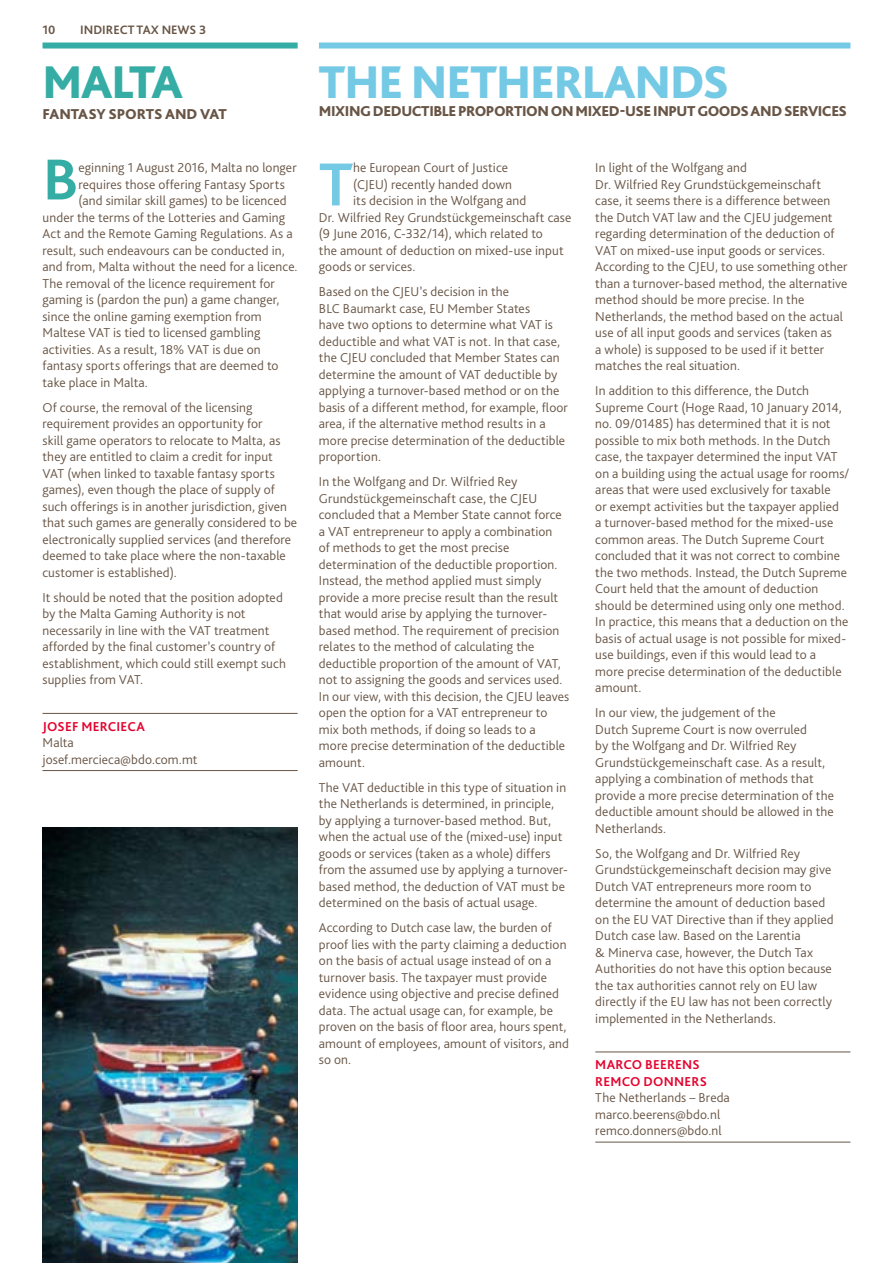
<style>
.page{position:relative;width:893px;height:1263px;background:#fff}
.page>*{position:absolute;margin:0;border:0;box-sizing:border-box;transform-origin:0 0}
.t1{font:700 63.6px "Bliss Pro";color:#74c9e5}
.t2{font:700 60.45px "Bliss Pro";color:#35aca4;scale:1.05 1}
.t3{font:800 48px "Bliss Pro";letter-spacing:-.025em;color:#74c9e5}
.t4{font:800 48px "Bliss Pro";letter-spacing:-.06em;color:#35aca4}
.t5{font:800 15px "Bliss Pro";letter-spacing:-.03em;color:#685546}
.t6{font:300 13.5px/16.5px "Bliss Pro";letter-spacing:.01em;color:#685546}
.t7{font:700 13.5px/16.5px "Bliss Pro";letter-spacing:.02em;color:#e4032e}
.t8{font:700 12.75px "Bliss Pro";color:#685546}
</style>
<div class="page">
<div style="left:43px;top:43px;width:255px;height:6px;background:#35aca4"></div>
<hr style="left:43px;top:713px;width:255px;height:1px;background:#685546">
<hr style="left:43px;top:770px;width:255px;height:1px;background:#685546">
<div style="left:319px;top:43px;width:531px;height:6px;background:#74c9e5"></div>
<hr style="left:595px;top:1051px;width:255px;height:1px;background:#685546">
<hr style="left:595px;top:1142px;width:255px;height:1px;background:#685546">
<img style="left:43px;top:828px;width:255px;height:435px">
<p class="t8" style="left:43px;top:22px;width:14px">10</p>
<p class="t8" style="left:80px;top:22px;width:128px">INDIRECT TAX NEWS 3</p>
<h3 class="t4" style="left:43px;top:52px;width:142px">MALTA</h3>
<p class="t5" style="left:43px;top:105px;width:186px">FANTASY SPORTS AND VAT</p>
<h2 class="t2" style="left:43px;top:142px;width:36px">B</h2>
<p class="t6" style="left:79px;top:159px;width:220px">eginning 1 August 2016, Malta no longer</p>
<p class="t6" style="left:79px;top:176px;width:208px">requires those offering Fantasy Sports</p>
<p class="t6" style="left:79px;top:192px;width:209px">(and similar skill games) to be licenced</p>
<p class="t6" style="left:43px;top:209px;width:244px">under the terms of the Lotteries and Gaming</p>
<p class="t6" style="left:43px;top:225px;width:252px">Act and the Remote Gaming Regulations. As a</p>
<p class="t6" style="left:43px;top:242px;width:244px">result, such endeavours can be conducted in,</p>
<p class="t6" style="left:43px;top:258px;width:257px">and from, Malta without the need for a licence.</p>
<p class="t6" style="left:43px;top:275px;width:234px">The removal of the licence requirement for</p>
<p class="t6" style="left:43px;top:291px;width:238px">gaming is (pardon the pun) a game changer,</p>
<p class="t6" style="left:43px;top:308px;width:221px">since the online gaming exemption from</p>
<p class="t6" style="left:43px;top:324px;width:219px">Maltese VAT is tied to licensed gambling</p>
<p class="t6" style="left:43px;top:341px;width:220px">activities. As a result, 18% VAT is due on</p>
<p class="t6" style="left:43px;top:357px;width:238px">fantasy sports offerings that are deemed to</p>
<p class="t6" style="left:43px;top:374px;width:107px">take place in Malta.</p>
<p class="t6" style="left:43px;top:399px;width:256px">Of course, the removal of the licensing requirement provides an opportunity for<br>skill game operators to relocate to Malta, as they are entitled to claim a credit for input VAT (when linked to taxable fantasy sports games), even though the place of supply of such offerings is in another jurisdiction, given that such games are generally considered to be electronically supplied services (and therefore deemed to take place where the non-taxable customer is established).</p>
<p class="t6" style="left:43px;top:589px;width:245px">It should be noted that the position adopted by the Malta Gaming Authority is not necessarily in line with the VAT treatment afforded by the final customer’s country of establishment, which could still exempt such supplies from VAT.</p>
<p class="t7" style="left:43px;top:718px;width:104px">JOSEF MERCIECA</p>
<p class="t6" style="left:43px;top:734px;width:157px">Malta josef.mercieca@bdo.com.mt</p>
<h3 class="t3" style="left:319px;top:52px;width:412px">THE NETHERLANDS</h3>
<p class="t5" style="left:319px;top:102px;width:530px">MIXING DEDUCTIBLE PROPORTION ON MIXED-USE INPUT GOODS AND SERVICES</p>
<h1 class="t1" style="left:319px;top:145px;width:36px">T</h1>
<p class="t6" style="left:353px;top:159px;width:157px">he European Court of Justice</p>
<p class="t6" style="left:353px;top:176px;width:161px">(CJEU) recently handed down</p>
<p class="t6" style="left:353px;top:192px;width:175px">its decision in the Wolfgang and</p>
<p class="t6" style="left:319px;top:209px;width:254px">Dr. Wilfried Rey Grundstückgemeinschaft case</p>
<p class="t6" style="left:319px;top:225px;width:225px">(9 June 2016, C-332/14), which related to</p>
<p class="t6" style="left:319px;top:242px;width:246px">the amount of deduction on mixed-use input</p>
<p class="t6" style="left:319px;top:258px;width:98px">goods or services.</p>
<p class="t6" style="left:319px;top:283px;width:250px">Based on the CJEU’s decision in the<br>BLC Baumarkt case, EU Member States<br>have two options to determine what VAT is deductible and what VAT is not. In that case, the CJEU concluded that Member States can determine the amount of VAT deductible by applying a turnover-based method or on the basis of a different method, for example, floor area, if the alternative method results in a more precise determination of the deductible proportion.</p>
<p class="t6" style="left:319px;top:473px;width:252px">In the Wolfgang and Dr. Wilfried Rey Grundstückgemeinschaft case, the CJEU concluded that a Member State cannot force a VAT entrepreneur to apply a combination<br>of methods to get the most precise determination of the deductible proportion.<br>Instead, the method applied must simply provide a more precise result than the result that would arise by applying the turnover&shy;based method. The requirement of precision relates to the method of calculating the deductible proportion of the amount of VAT, not to assigning the goods and services used.<br>In our view, with this decision, the CJEU leaves open the option for a VAT entrepreneur to mix both methods, if doing so leads to a<br>more precise determination of the deductible amount.</p>
<p class="t6" style="left:319px;top:779px;width:250px">The VAT deductible in this type of situation in the Netherlands is determined, in principle, by applying a turnover-based method. But, when the actual use of the (mixed-use) input goods or services (taken as a whole) differs from the assumed use by applying a turnover&shy;based method, the deduction of VAT must be determined on the basis of actual usage.</p>
<p class="t6" style="left:319px;top:919px;width:251px">According to Dutch case law, the burden of proof lies with the party claiming a deduction on the basis of actual usage instead of on a turnover basis. The taxpayer must provide evidence using objective and precise defined data. The actual usage can, for example, be proven on the basis of floor area, hours spent, amount of employees, amount of visitors, and so on.</p>
<p class="t6" style="left:595px;top:159px;width:254px">In light of the Wolfgang and<br>Dr. Wilfried Rey Grundstückgemeinschaft case, it seems there is a difference between the Dutch VAT law and the CJEU judgement regarding determination of the deduction of VAT on mixed-use input goods or services.<br>According to the CJEU, to use something other than a turnover-based method, the alternative method should be more precise. In the Netherlands, the method based on the actual use of all input goods and services (taken as<br>a whole) is supposed to be used if it better matches the real situation.</p>
<p class="t6" style="left:595px;top:382px;width:256px">In addition to this difference, the Dutch Supreme Court (Hoge Raad, 10 January 2014, no. 09/01485) has determined that it is not possible to mix both methods. In the Dutch case, the taxpayer determined the input VAT on a building using the actual usage for rooms/ areas that were used exclusively for taxable<br>or exempt activities but the taxpayer applied<br>a turnover-based method for the mixed-use common areas. The Dutch Supreme Court concluded that it was not correct to combine the two methods. Instead, the Dutch Supreme Court held that the amount of deduction should be determined using only one method.<br>In practice, this means that a deduction on the basis of actual usage is not possible for mixed&shy;use buildings, even if this would lead to a<br>more precise determination of the deductible amount.</p>
<p class="t6" style="left:595px;top:704px;width:240px">In our view, the judgement of the<br>Dutch Supreme Court is now overruled<br>by the Wolfgang and Dr. Wilfried Rey Grundstückgemeinschaft case. As a result, applying a combination of methods that provide a more precise determination of the deductible amount should be allowed in the Netherlands.</p>
<p class="t6" style="left:595px;top:845px;width:240px">So, the Wolfgang and Dr. Wilfried Rey Grundstückgemeinschaft decision may give Dutch VAT entrepreneurs more room to determine the amount of deduction based on the EU VAT Directive than if they applied Dutch case law. Based on the Larentia<br>&amp; Minerva case, however, the Dutch Tax Authorities do not have this option because the tax authorities cannot rely on EU law directly if the EU law has not been correctly implemented in the Netherlands.</p>
<p class="t7" style="left:595px;top:1056px;width:113px">MARCO BEERENS<br>REMCO DONNERS</p>
<p class="t6" style="left:595px;top:1089px;width:136px">The Netherlands – Breda marco.beerens@bdo.nl remco.donners@bdo.nl</p>
</div>
